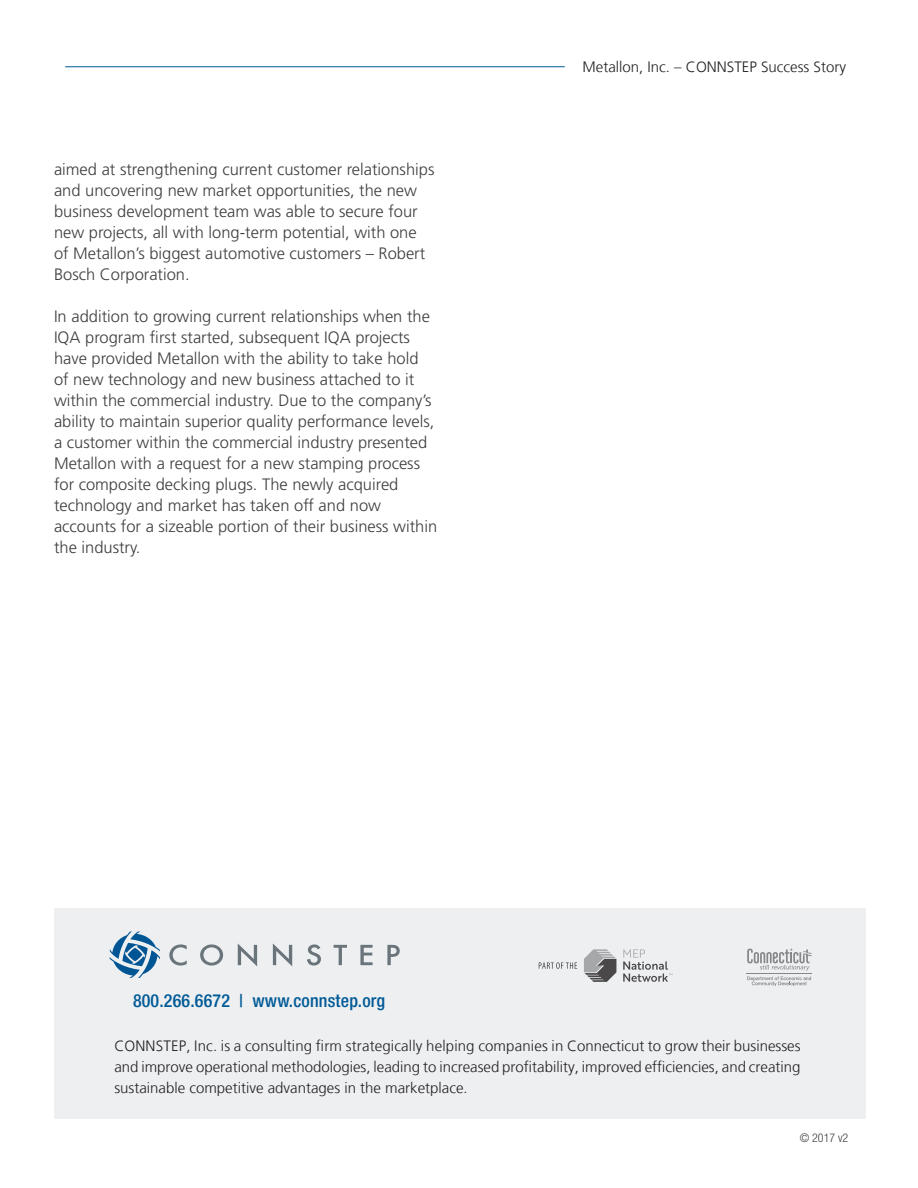
<style>
.page{position:relative;width:918px;height:1188px;background:#fff}
.page>*{position:absolute;margin:0;border:0;box-sizing:border-box;transform-origin:0 0}
.t1{font:500 condensed 18px "Helvetica Neue";letter-spacing:.01em;color:#005a97}
.t2{font:300 16.5px/21px "Frutiger";color:#3e3e3f}
.t3{font:300 15px/21px "Frutiger LT";color:#231f20;text-align:justify}
.t4{font:300 condensed 12px "Helvetica Neue";color:#3e3e3f}
</style>
<div class="page">
<div style="left:54px;top:908px;width:812px;height:211px;background:#edeff1"></div>
<svg style="left:109px;top:931px;width:51px;height:47px"></svg>
<svg style="left:169px;top:944px;width:18px;height:22px"></svg>
<svg style="left:200px;top:944px;width:23px;height:22px"></svg>
<svg style="left:238px;top:944px;width:19px;height:22px"></svg>
<svg style="left:273px;top:943px;width:19px;height:23px"></svg>
<svg style="left:307px;top:944px;width:14px;height:22px"></svg>
<svg style="left:334px;top:945px;width:13px;height:20px"></svg>
<svg style="left:360px;top:945px;width:13px;height:20px"></svg>
<svg style="left:387px;top:945px;width:13px;height:20px"></svg>
<svg style="left:747px;top:948px;width:65px;height:23px"></svg>
<hr style="left:746px;top:973px;width:66px;height:1px;background:#6d6e71">
<svg style="left:747px;top:977px;width:64px;height:9px"></svg>
<svg style="left:539px;top:962px;width:38px;height:7px"></svg>
<svg style="left:584px;top:949px;width:32px;height:33px"></svg>
<svg style="left:623px;top:949px;width:49px;height:33px"></svg>
<hr style="left:65px;top:66px;width:500px;height:1px;background:#005a97">
<p class="t2" style="left:54px;top:159px;width:382px">aimed at strengthening current customer relationships and uncovering new market opportunities, the new business development team was able to secure four new projects, all with long-term potential, with one of Metallon’s biggest automotive customers – Robert Bosch Corporation.</p>
<p class="t2" style="left:54px;top:306px;width:385px">In addition to growing current relationships when the IQA program first started, subsequent IQA projects have provided Metallon with the ability to take hold of new technology and new business attached to it within the commercial industry. Due to the company’s ability to maintain superior quality performance levels, a customer within the commercial industry presented Metallon with a request for a new stamping process for composite decking plugs. The newly acquired technology and market has taken off and now accounts for a sizeable portion of their business within the industry.</p>
<p class="t3" style="left:583px;top:57px;width:265px">Metallon, Inc. – CONNSTEP Success Story</p>
<p class="t1" style="left:133px;top:990px;width:254px">800.266.6672 | www.connstep.org</p>
<p class="t3" style="left:114px;top:1036px;width:688px">CONNSTEP, Inc. is a consulting firm strategically helping companies in Connecticut to grow their businesses and improve operational methodologies, leading to increased profitability, improved efficiencies, and creating sustainable competitive advantages in the marketplace.</p>
<p class="t4" style="left:800px;top:1130px;width:50px">© 2017 v2</p>
</div>
